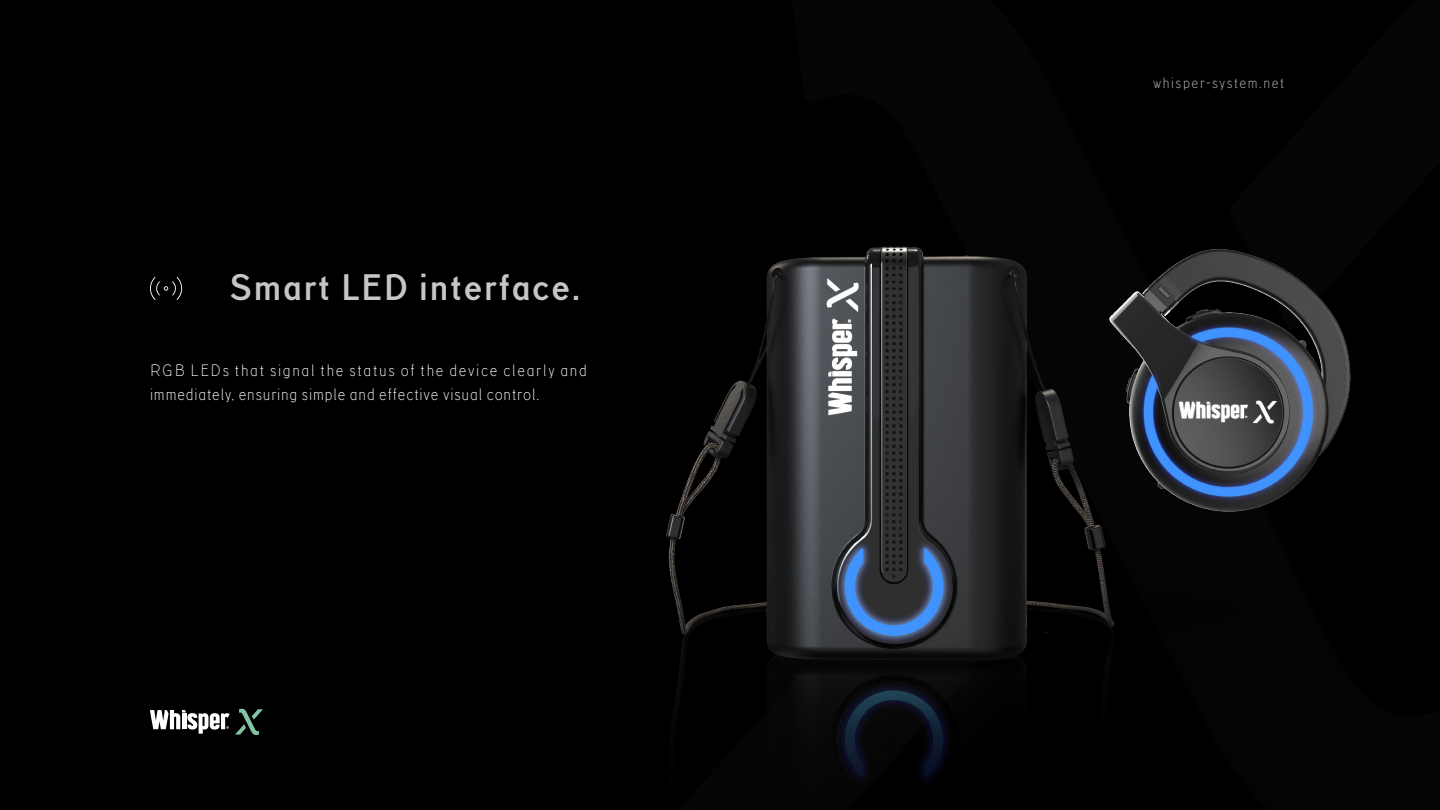
<style>
.page{position:relative;width:1440px;height:810px;background:#000}
.page>*{position:absolute;margin:0;border:0;box-sizing:border-box;transform-origin:0 0}
.t1{font:700 37.5px "TT Corals";letter-spacing:.05em;color:#c6c6c5}
.t2{font:300 16.5px/24px "TT Corals";letter-spacing:.05em;color:#fff}
.t3{font:300 15px "TT Corals";letter-spacing:.1em;color:#c6c6c5}
</style>
<div class="page">
<svg style="left:150px;top:277px;width:32px;height:23px"></svg>
<img style="left:666px;top:246px;width:685px;height:536px">
<svg style="left:150px;top:709px;width:113px;height:26px"></svg>
<h1 class="t1" style="left:230px;top:265px;width:352px">Smart LED interface.</h1>
<p class="t2" style="left:150px;top:358px;width:439px">RGB LEDs that signal the status of the device clearly and immediately, ensuring simple and effective visual control.</p>
<p class="t3" style="left:1153px;top:74px;width:133px">whisper-system.net</p>
</div>
